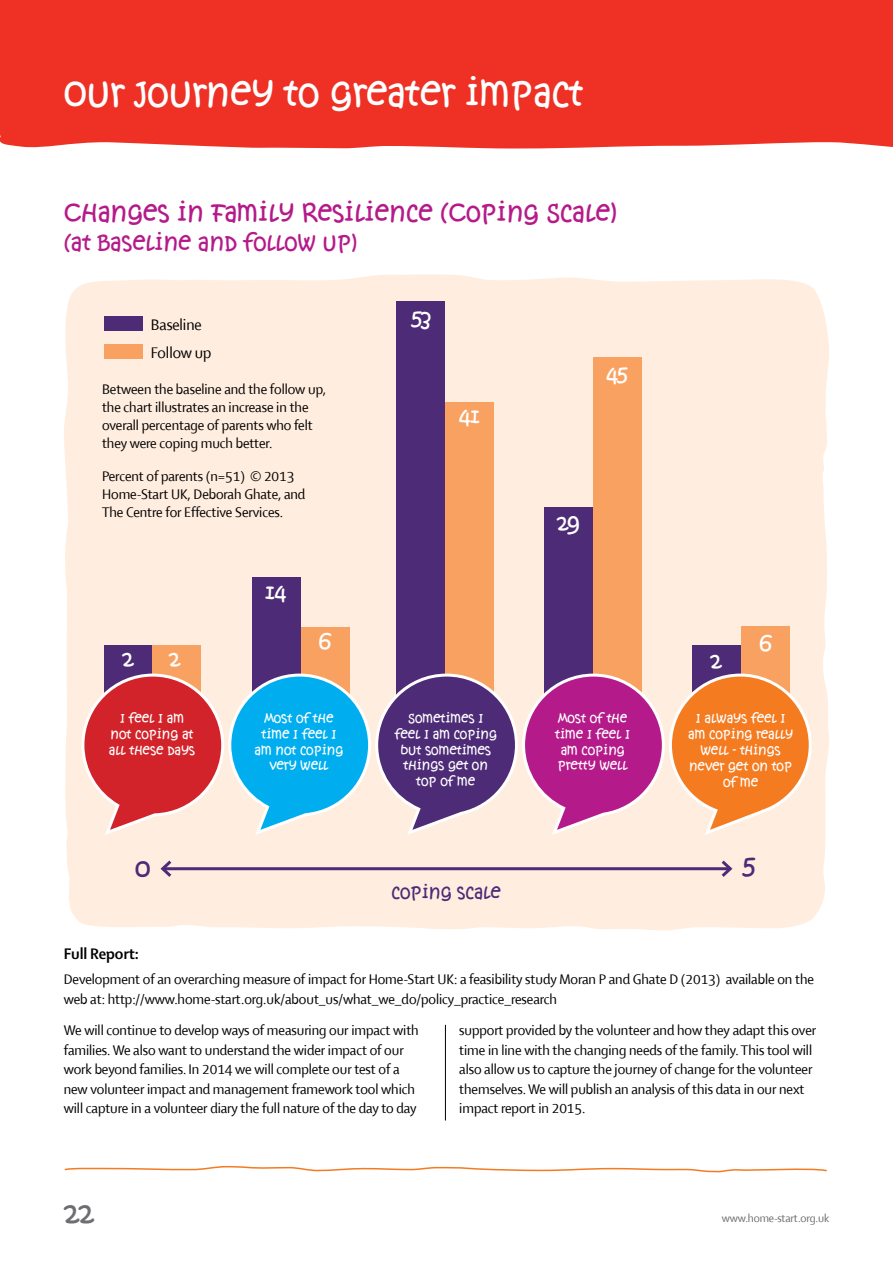
<style>
.page{position:relative;width:893px;height:1263px;background:#fff}
.page>*{position:absolute;margin:0;border:0;box-sizing:border-box;transform-origin:0 0}
.t1{font:39px "Kristen Not So ITC";letter-spacing:-.005em;color:#fff}
.t2{font:31.95px "Kristen Not So ITC";color:#6d6e71}
.t3{font:28.5px "Kristen Not So ITC";color:#4d2b77}
.t4{font:27px "Kristen Not So ITC";letter-spacing:-.005em;color:#b51a8a}
.t5{font:24px "Kristen Not So ITC";letter-spacing:-.005em;color:#b51a8a}
.t6{font:24px "Kristen Not So ITC";letter-spacing:-.025em;color:#fff}
.t7{font:19.05px "Kristen Not So ITC";letter-spacing:-.005em;color:#4d2b77}
.t8{font:16.5px/27.9px "Shaker R";letter-spacing:-.005em;color:#000}
.t9{font:700 16.5px "Shaker 2";letter-spacing:-.005em;color:#000}
.t10{font:15px/19.5px "Shaker R";letter-spacing:-.005em;color:#000}
.t11{font:13.65px/15.8px "Kristen Not So ITC";letter-spacing:-.005em;color:#fff;text-align:center}
.t12{font:12px "Shaker R";letter-spacing:-.01em;color:#6d6e71}
</style>
<div class="page">
<svg style="left:64px;top:1165px;width:763px;height:8px"></svg>
<div style="left:0;top:0;width:893px;height:149px;background:#ee3124"></div>
<div style="left:64px;top:274px;width:765px;height:657px;background:#ffeee0"></div>
<div style="left:445px;top:402px;width:49px;height:298px;background:#f9a161"></div>
<div style="left:396px;top:302px;width:49px;height:398px;background:#4d2b77"></div>
<div style="left:301px;top:627px;width:49px;height:79px;background:#f9a161"></div>
<div style="left:252px;top:578px;width:49px;height:122px;background:#4d2b77"></div>
<div style="left:104px;top:645px;width:49px;height:62px;background:#4d2b77"></div>
<div style="left:152px;top:645px;width:49px;height:62px;background:#f9a161"></div>
<div style="left:593px;top:357px;width:49px;height:343px;background:#f9a161"></div>
<div style="left:544px;top:507px;width:49px;height:193px;background:#4d2b77"></div>
<div style="left:741px;top:626px;width:49px;height:78px;background:#f9a161"></div>
<div style="left:692px;top:645px;width:49px;height:59px;background:#4d2b77"></div>
<hr style="left:445px;top:1025px;width:1px;height:95px;background:#000">
<div style="left:104px;top:316px;width:38px;height:15px;background:#4d2b77"></div>
<div style="left:104px;top:344px;width:38px;height:15px;background:#f9a161"></div>
<svg style="left:80px;top:672px;width:733px;height:166px;background:#b6899a"></svg>
<hr style="left:163px;top:867px;width:567px;height:3px;background:#4d2b77">
<svg style="left:158px;top:857px;width:17px;height:23px"></svg>
<svg style="left:718px;top:857px;width:17px;height:23px"></svg>
<h1 class="t1" style="left:64px;top:71px;width:521px">OUR JOURNEY TO GREATER IMPACT</h1>
<h3 class="t4" style="left:64px;top:198px;width:555px">CHANGES IN FAMILY RESILIENCE (COPING SCALE)</h3>
<h3 class="t5" style="left:64px;top:229px;width:295px">(AT BASELINE AND FOLLOW UP)</h3>
<p class="t8" style="left:151px;top:311px;width:62px">Baseline<br>Follow up</p>
<p class="t10" style="left:102px;top:381px;width:226px;line-height:18px">Between the baseline and the follow up, the chart illustrates an increase in the overall percentage of parents who felt they were coping much better.</p>
<p class="t10" style="left:102px;top:467px;width:205px;line-height:18px">Percent of parents (n=51) © 2013<br>Home-Start UK, Deborah Ghate, and<br>The Centre for Effective Services.</p>
<h3 class="t6" style="left:122px;top:645px;width:13px">2</h3>
<h3 class="t6" style="left:169px;top:645px;width:13px">2</h3>
<p class="t11" style="left:109px;top:711px;width:88px">I FEEL I AM<br>NOT COPING AT<br>ALL THESE DAYS</p>
<h3 class="t6" style="left:266px;top:578px;width:22px">14</h3>
<h3 class="t6" style="left:318px;top:628px;width:14px">6</h3>
<p class="t11" style="left:255px;top:711px;width:90px">MOST OF THE<br>TIME I FEEL I<br>AM NOT COPING<br>VERY WELL</p>
<h3 class="t6" style="left:411px;top:304px;width:22px">53</h3>
<h3 class="t6" style="left:459px;top:403px;width:23px">41</h3>
<p class="t11" style="left:395px;top:711px;width:104px">SOMETIMES I<br>FEEL I AM COPING<br>BUT SOMETIMES<br>THINGS GET ON<br>TOP OF ME</p>
<h3 class="t6" style="left:606px;top:360px;width:23px">45</h3>
<h3 class="t6" style="left:557px;top:509px;width:24px">29</h3>
<p class="t11" style="left:555px;top:711px;width:76px">MOST OF THE<br>TIME I FEEL I<br>AM COPING<br>PRETTY WELL</p>
<h3 class="t6" style="left:710px;top:647px;width:13px">2</h3>
<h3 class="t6" style="left:759px;top:630px;width:14px">6</h3>
<p class="t11" style="left:688px;top:711px;width:106px">I ALWAYS FEEL I<br>AM COPING REALLY<br>WELL - THINGS<br>NEVER GET ON TOP<br>OF ME</p>
<h3 class="t3" style="left:135px;top:852px;width:17px">0</h3>
<h3 class="t3" style="left:743px;top:849px;width:14px">5</h3>
<p class="t7" style="left:391px;top:882px;width:111px">COPING SCALE</p>
<p class="t9" style="left:64px;top:942px;width:77px">Full Report:</p>
<p class="t10" style="left:64px;top:970px;width:752px">Development of an overarching measure of impact for Home-Start UK: a feasibility study Moran P and Ghate D (2013) available on the web at: http://www.home-start.org.uk/about_us/what_we_do/policy_practice_research</p>
<p class="t10" style="left:64px;top:1021px;width:356px">We will continue to develop ways of measuring our impact with families. We also want to understand the wider impact of our work beyond families. In 2014 we will complete our test of a new volunteer impact and management framework tool which will capture in a volunteer diary the full nature of the day to day</p>
<p class="t10" style="left:459px;top:1021px;width:358px">support provided by the volunteer and how they adapt this over time in line with the changing needs of the family. This tool will also allow us to capture the journey of change for the volunteer themselves. We will publish an analysis of this data in our next impact report in 2015.</p>
<h2 class="t2" style="left:64px;top:1195px;width:32px">22</h2>
<p class="t12" style="left:722px;top:1212px;width:109px">www.home-start.org.uk</p>
</div>
